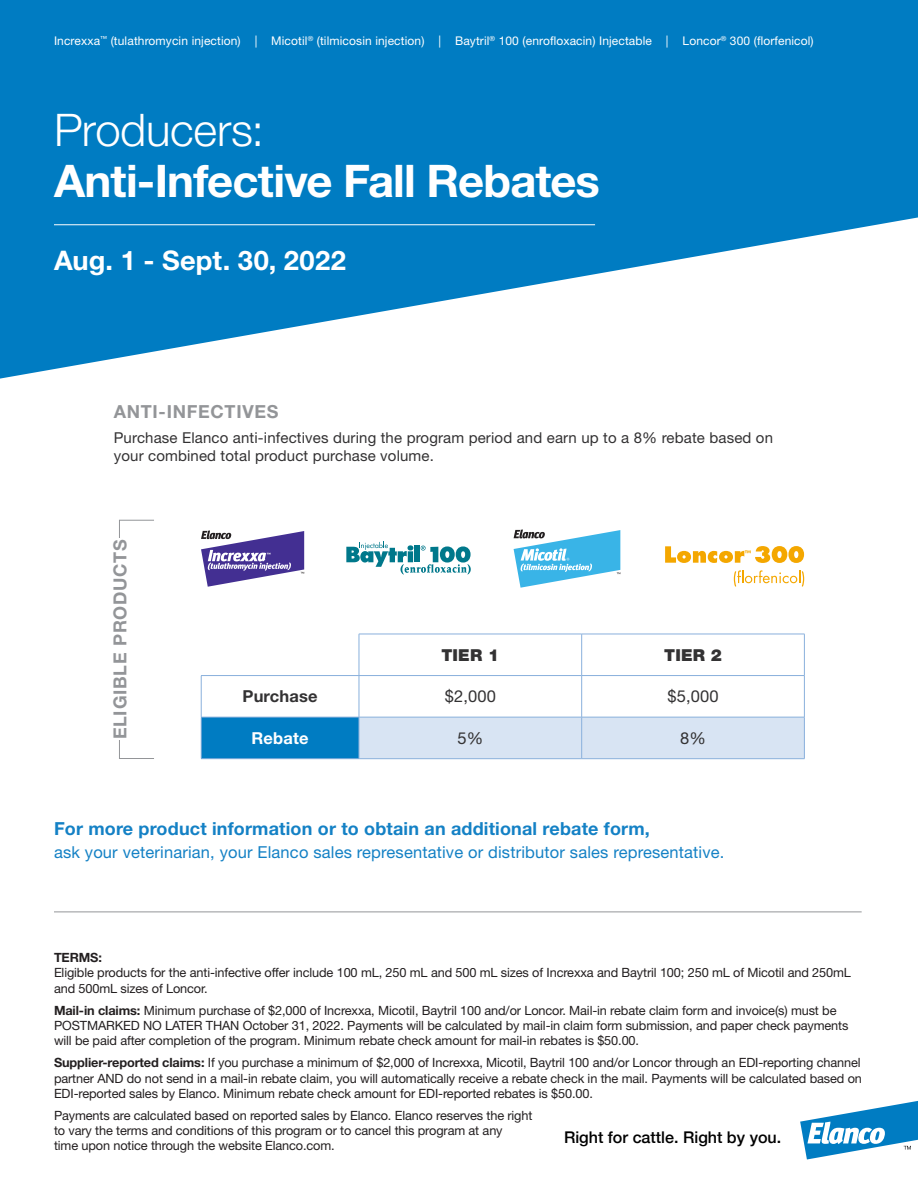
<style>
.page{position:relative;width:918px;height:1188px;background:#fff}
.page>*{position:absolute;margin:0;border:0;box-sizing:border-box;transform-origin:0 0}
.t1{font:700 45px "Helvetica Neue LT Std";letter-spacing:-.02em;color:#fff}
.t2{font:300 45px "Helvetica Neue LT Std";letter-spacing:-.005em;color:#fff}
.t3{font:700 27px "Helvetica Neue LT Std";letter-spacing:.01em;color:#fff}
.t4{font:700 18px "Helvetica Neue LT Std";letter-spacing:.01em;color:#1481c5}
.t5{font:700 18px "Helvetica Neue LT Std";letter-spacing:.04em;color:#939598}
.Body_copy{font:16.5px "Helvetica Neue LT Std";letter-spacing:.01em;color:#1481c5}
.Body_copy-2{font:16.5px "Helvetica Neue LT Std";letter-spacing:.01em;color:#333233}
.Body_copy-3{font:900 16.5px "Helvetica Neue LT Std";letter-spacing:.01em;color:#333233}
.Body_copy-4{font:700 16.5px "Helvetica Neue LT Std";letter-spacing:.01em;color:#333233}
.Body_copy-5{font:700 16.5px "Helvetica Neue LT Std";letter-spacing:.01em;color:#fff}
.t6{font:500 16.2px "Helvetica Neue";color:#000}
.Body_copy-6{font:15px/18px "Helvetica Neue LT Std";letter-spacing:.01em;color:#333233}
.t7{font:12.75px/15.3px "Helvetica Neue LT Std";letter-spacing:-.01em;color:#231f20}
.t8{font:700 12.75px "Helvetica Neue LT Std";letter-spacing:-.01em;color:#231f20}
.t9{font:12px "Helvetica Neue LT Std";letter-spacing:.01em;color:#fff}
.s1{font-weight:700}
</style>
<div class="page">
<svg style="left:0;top:0;width:918px;height:379px;fill:#007cc2"></svg>
<div style="left:119px;top:520px;width:35px;height:239px;border:1px solid #939598"></div>
<div style="left:114px;top:538px;width:13px;height:202px;background:#fff"></div>
<div style="left:201px;top:717px;width:158px;height:42px;background:#007cc2"></div>
<div style="left:360px;top:718px;width:444px;height:40px;background:#d8e4f3"></div>
<hr style="left:359px;top:634px;width:223px;height:1px;background:#89b0dc">
<hr style="left:582px;top:634px;width:223px;height:1px;background:#89b0dc">
<hr style="left:581px;top:634px;width:1px;height:41px;background:#89b0dc">
<hr style="left:804px;top:634px;width:1px;height:41px;background:#89b0dc">
<hr style="left:201px;top:676px;width:1px;height:41px;background:#89b0dc">
<hr style="left:359px;top:675px;width:223px;height:1px;background:#89b0dc">
<hr style="left:359px;top:676px;width:1px;height:41px;background:#89b0dc">
<hr style="left:582px;top:675px;width:223px;height:1px;background:#89b0dc">
<hr style="left:581px;top:676px;width:1px;height:41px;background:#89b0dc">
<hr style="left:804px;top:676px;width:1px;height:41px;background:#89b0dc">
<hr style="left:201px;top:717px;width:158px;height:1px;background:#89b0dc">
<hr style="left:201px;top:717px;width:1px;height:42px;background:#89b0dc">
<hr style="left:359px;top:717px;width:223px;height:1px;background:#89b0dc">
<hr style="left:359px;top:717px;width:1px;height:42px;background:#89b0dc">
<hr style="left:582px;top:717px;width:223px;height:1px;background:#89b0dc">
<hr style="left:581px;top:717px;width:1px;height:42px;background:#89b0dc">
<hr style="left:804px;top:717px;width:1px;height:42px;background:#89b0dc">
<hr style="left:201px;top:758px;width:158px;height:1px;background:#89b0dc">
<hr style="left:359px;top:758px;width:223px;height:1px;background:#89b0dc">
<hr style="left:582px;top:758px;width:223px;height:1px;background:#89b0dc">
<hr style="left:359px;top:634px;width:1px;height:41px;background:#89b0dc">
<hr style="left:201px;top:675px;width:158px;height:1px;background:#89b0dc">
<hr style="left:54px;top:224px;width:541px;height:1px;background:#fff">
<hr style="left:54px;top:912px;width:808px;height:1px;background:#939598">
<svg style="left:800px;top:1101px;width:118px;height:58px"></svg>
<svg style="left:201px;top:530px;width:103px;height:57px"></svg>
<svg style="left:514px;top:529px;width:106px;height:59px"></svg>
<svg style="left:346px;top:542px;width:125px;height:33px"></svg>
<svg style="left:665px;top:546px;width:139px;height:17px"></svg>
<svg style="left:734px;top:570px;width:70px;height:17px"></svg>
<p class="t9" style="left:54px;top:34px;width:761px">Increxxa<sup>™</sup> (tulathromycin injection) | Micotil<sup>®</sup> (tilmicosin injection) | Baytril<sup>®</sup> 100 (enrofloxacin) Injectable | Loncor<sup>®</sup> 300 (florfenicol)</p>
<p class="t2" style="left:54px;top:103px;width:212px">Producers:</p>
<p class="t1" style="left:54px;top:154px;width:548px">Anti-Infective Fall Rebates</p>
<p class="t3" style="left:54px;top:244px;width:293px">Aug. 1 - Sept. 30, 2022</p>
<h3 class="t5" style="left:114px;top:400px;width:166px">ANTI-INFECTIVES</h3>
<p class="Body_copy-6" style="left:114px;top:428px;width:661px">Purchase Elanco anti-infectives during the program period and earn up to a 8% rebate based on your combined total product purchase volume.</p>
<h3 class="t5" style="left:109px;top:739px;width:201px;rotate:-90deg">ELIGIBLE PRODUCTS</h3>
<p class="Body_copy-3" style="left:441px;top:645px;width:59px">TIER 1</p>
<p class="Body_copy-3" style="left:664px;top:645px;width:59px">TIER 2</p>
<p class="Body_copy-4" style="left:243px;top:686px;width:77px">Purchase</p>
<p class="Body_copy-2" style="left:445px;top:687px;width:53px">$2,000</p>
<p class="Body_copy-2" style="left:667px;top:687px;width:53px">$5,000</p>
<p class="Body_copy-5" style="left:252px;top:728px;width:59px">Rebate</p>
<p class="Body_copy-2" style="left:457px;top:728px;width:27px">5%</p>
<p class="Body_copy-2" style="left:680px;top:728px;width:27px">8%</p>
<h3 class="t4" style="left:54px;top:817px;width:597px">For more product information or to obtain an additional rebate form,</h3>
<p class="Body_copy" style="left:54px;top:842px;width:672px">ask your veterinarian, your Elanco sales representative or distributor sales representative.</p>
<p class="t8" style="left:54px;top:949px;width:50px">TERMS:</p>
<p class="t7" style="left:54px;top:965px;width:798px">Eligible products for the anti-infective offer include 100 mL, 250 mL and 500 mL sizes of Increxxa and Baytril 100; 250 mL of Micotil and 250mL and 500mL sizes of Loncor.</p>
<p class="t7" style="left:54px;top:1002px;width:796px"><span class="s1">Mail-in claims:</span> Minimum purchase of $2,000 of Increxxa, Micotil, Baytril 100 and/or Loncor. Mail-in rebate claim form and invoice(s) must be<br>POSTMARKED NO LATER THAN October 31, 2022. Payments will be calculated by mail-in claim form submission, and paper check payments will be paid after completion of the program. Minimum rebate check amount for mail-in rebates is $50.00.</p>
<p class="t7" style="left:54px;top:1055px;width:810px;text-align:justify"><span class="s1">Supplier-reported claims:</span> If you purchase a minimum of $2,000 of Increxxa, Micotil, Baytril 100 and/or Loncor through an EDI-reporting channel partner AND do not send in a mail-in rebate claim, you will automatically receive a rebate check in the mail. Payments will be calculated based on EDI-reported sales by Elanco. Minimum rebate check amount for EDI-reported rebates is $50.00.</p>
<p class="t7" style="left:54px;top:1107px;width:480px">Payments are calculated based on reported sales by Elanco. Elanco reserves the right to vary the terms and conditions of this program or to cancel this program at any<br>time upon notice through the website Elanco.com.</p>
<p class="t6" style="left:564px;top:1125px;width:219px">Right for cattle. Right by you.</p>
</div>
